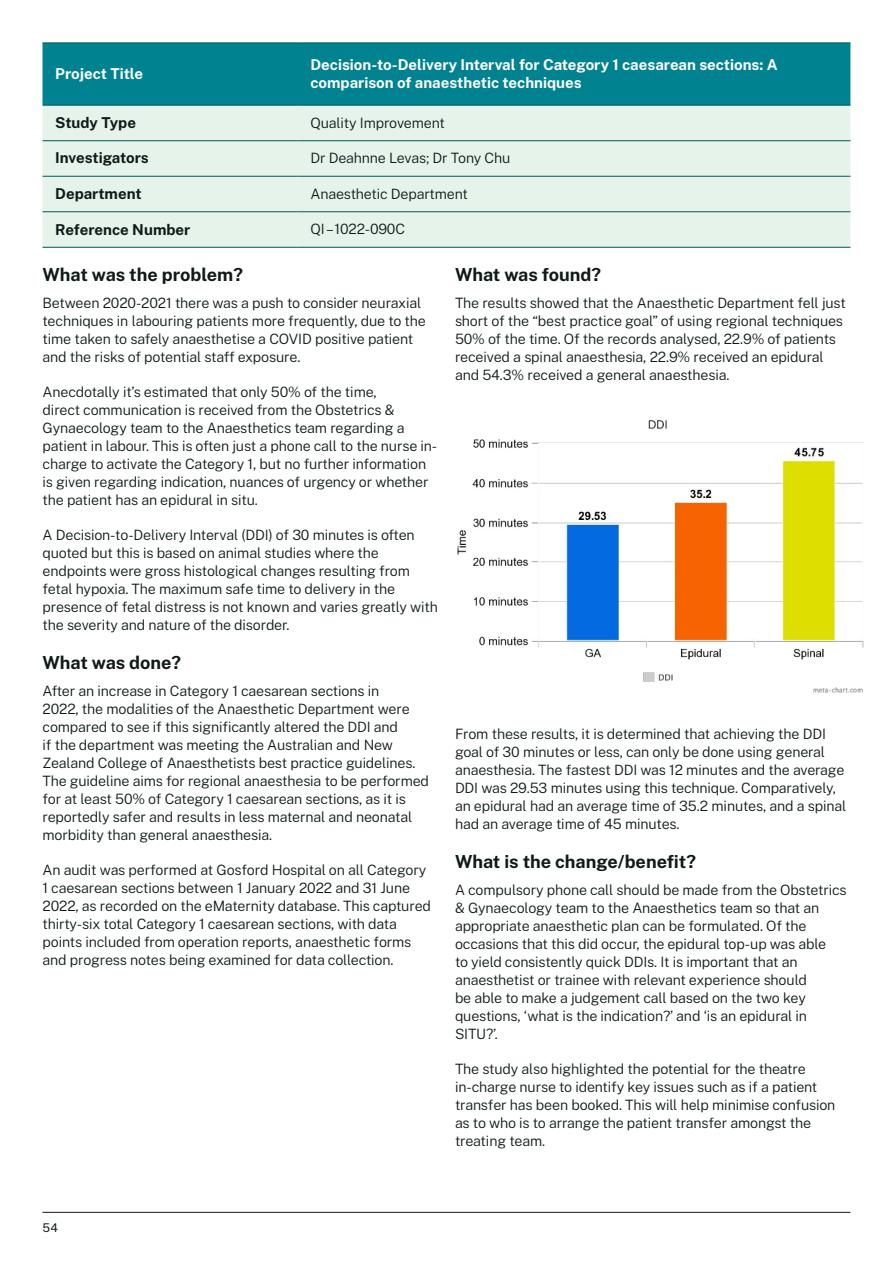
<style>
.page{position:relative;width:893px;height:1263px;background:#fff}
.page>*{position:absolute;margin:0;border:0;box-sizing:border-box;transform-origin:0 0}
.t1{font:700 18px "Public Sans";color:#0f1a18}
.t2{font:700 15px/18.3px "Public Sans";color:#fff}
.t3{font:700 15px "Public Sans";color:#0f1a18}
.Body{font:300 14.25px/18px "Public Sans";letter-spacing:-.01em;color:#0f1a18}
.t4{font:12px "Public Sans";color:#0f1a18}
</style>
<div class="page">
<hr style="left:43px;top:1212px;width:807px;height:1px;background:#0f1a18">
<div style="left:43px;top:44px;width:807px;height:61px;background:#008291"></div>
<div style="left:43px;top:106px;width:807px;height:141px;background:#e6f3eb"></div>
<hr style="left:43px;top:43px;width:255px;height:1px;background:#00585a">
<hr style="left:298px;top:43px;width:552px;height:1px;background:#00585a">
<hr style="left:43px;top:105px;width:255px;height:1px;background:#00585a">
<hr style="left:298px;top:105px;width:552px;height:1px;background:#00585a">
<hr style="left:43px;top:140px;width:255px;height:1px;background:#00585a">
<hr style="left:298px;top:140px;width:552px;height:1px;background:#00585a">
<hr style="left:43px;top:176px;width:255px;height:1px;background:#00585a">
<hr style="left:298px;top:176px;width:552px;height:1px;background:#00585a">
<hr style="left:43px;top:211px;width:255px;height:1px;background:#00585a">
<hr style="left:298px;top:211px;width:552px;height:1px;background:#00585a">
<hr style="left:43px;top:247px;width:255px;height:1px;background:#00585a">
<hr style="left:298px;top:247px;width:552px;height:1px;background:#00585a">
<img style="left:457px;top:420px;width:407px;height:273px">
<h4 class="t2" style="left:55px;top:63px;width:89px">Project Title</h4>
<h4 class="t2" style="left:310px;top:54px;width:469px">Decision-to-Delivery Interval for Category 1 caesarean sections: A comparison of anaesthetic techniques</h4>
<h4 class="t3" style="left:55px;top:111px;width:82px">Study Type</h4>
<p class="Body" style="left:310px;top:113px;width:136px">Quality Improvement</p>
<h4 class="t3" style="left:55px;top:147px;width:95px">Investigators</h4>
<p class="Body" style="left:310px;top:148px;width:201px">Dr Deahnne Levas; Dr Tony Chu</p>
<h4 class="t3" style="left:55px;top:182px;width:88px">Department</h4>
<p class="Body" style="left:310px;top:184px;width:159px">Anaesthetic Department</p>
<h4 class="t3" style="left:55px;top:218px;width:137px">Reference Number</h4>
<p class="Body" style="left:310px;top:219px;width:96px">QI –1022-090C</p>
<h3 class="t1" style="left:43px;top:261px;width:202px">What was the problem?</h3>
<p class="Body" style="left:43px;top:293px;width:385px">Between 2020-2021 there was a push to consider neuraxial techniques in labouring patients more frequently, due to the time taken to safely anaesthetise a COVID positive patient and the risks of potential staff exposure.</p>
<p class="Body" style="left:43px;top:382px;width:396px">Anecdotally it’s estimated that only 50% of the time,<br>direct communication is received from the Obstetrics &amp; Gynaecology team to the Anaesthetics team regarding a patient in labour. This is often just a phone call to the nurse in&shy;charge to activate the Category 1, but no further information is given regarding indication, nuances of urgency or whether the patient has an epidural in situ.</p>
<p class="Body" style="left:43px;top:525px;width:397px">A Decision-to-Delivery Interval (DDI) of 30 minutes is often quoted but this is based on animal studies where the endpoints were gross histological changes resulting from fetal hypoxia. The maximum safe time to delivery in the presence of fetal distress is not known and varies greatly with the severity and nature of the disorder.</p>
<h3 class="t1" style="left:43px;top:649px;width:140px">What was done?</h3>
<p class="Body" style="left:43px;top:681px;width:388px">After an increase in Category 1 caesarean sections in<br>2022, the modalities of the Anaesthetic Department were compared to see if this significantly altered the DDI and<br>if the department was meeting the Australian and New Zealand College of Anaesthetists best practice guidelines.<br>The guideline aims for regional anaesthesia to be performed for at least 50% of Category 1 caesarean sections, as it is reportedly safer and results in less maternal and neonatal morbidity than general anaesthesia.</p>
<p class="Body" style="left:43px;top:860px;width:390px">An audit was performed at Gosford Hospital on all Category 1 caesarean sections between 1 January 2022 and 31 June 2022, as recorded on the eMaternity database. This captured thirty-six total Category 1 caesarean sections, with data points included from operation reports, anaesthetic forms and progress notes being examined for data collection.</p>
<h3 class="t1" style="left:455px;top:261px;width:148px">What was found?</h3>
<p class="Body" style="left:455px;top:293px;width:392px">The results showed that the Anaesthetic Department fell just short of the “best practice goal” of using regional techniques 50% of the time. Of the records analysed, 22.9% of patients received a spinal anaesthesia, 22.9% received an epidural and 54.3% received a general anaesthesia.</p>
<p class="Body" style="left:455px;top:724px;width:393px">From these results, it is determined that achieving the DDI goal of 30 minutes or less, can only be done using general anaesthesia. The fastest DDI was 12 minutes and the average DDI was 29.53 minutes using this technique. Comparatively, an epidural had an average time of 35.2 minutes, and a spinal had an average time of 45 minutes.</p>
<h3 class="t1" style="left:455px;top:848px;width:242px">What is the change/benefit?</h3>
<p class="Body" style="left:455px;top:880px;width:393px">A compulsory phone call should be made from the Obstetrics &amp; Gynaecology team to the Anaesthetics team so that an appropriate anaesthetic plan can be formulated. Of the occasions that this did occur, the epidural top-up was able<br>to yield consistently quick DDIs. It is important that an anaesthetist or trainee with relevant experience should<br>be able to make a judgement call based on the two key questions, ‘what is the indication?’ and ‘is an epidural in SITU?’.</p>
<p class="Body" style="left:455px;top:1059px;width:382px">The study also highlighted the potential for the theatre in-charge nurse to identify key issues such as if a patient transfer has been booked. This will help minimise confusion as to who is to arrange the patient transfer amongst the treating team.</p>
<p class="t4" style="left:43px;top:1219px;width:17px">54</p>
</div>
